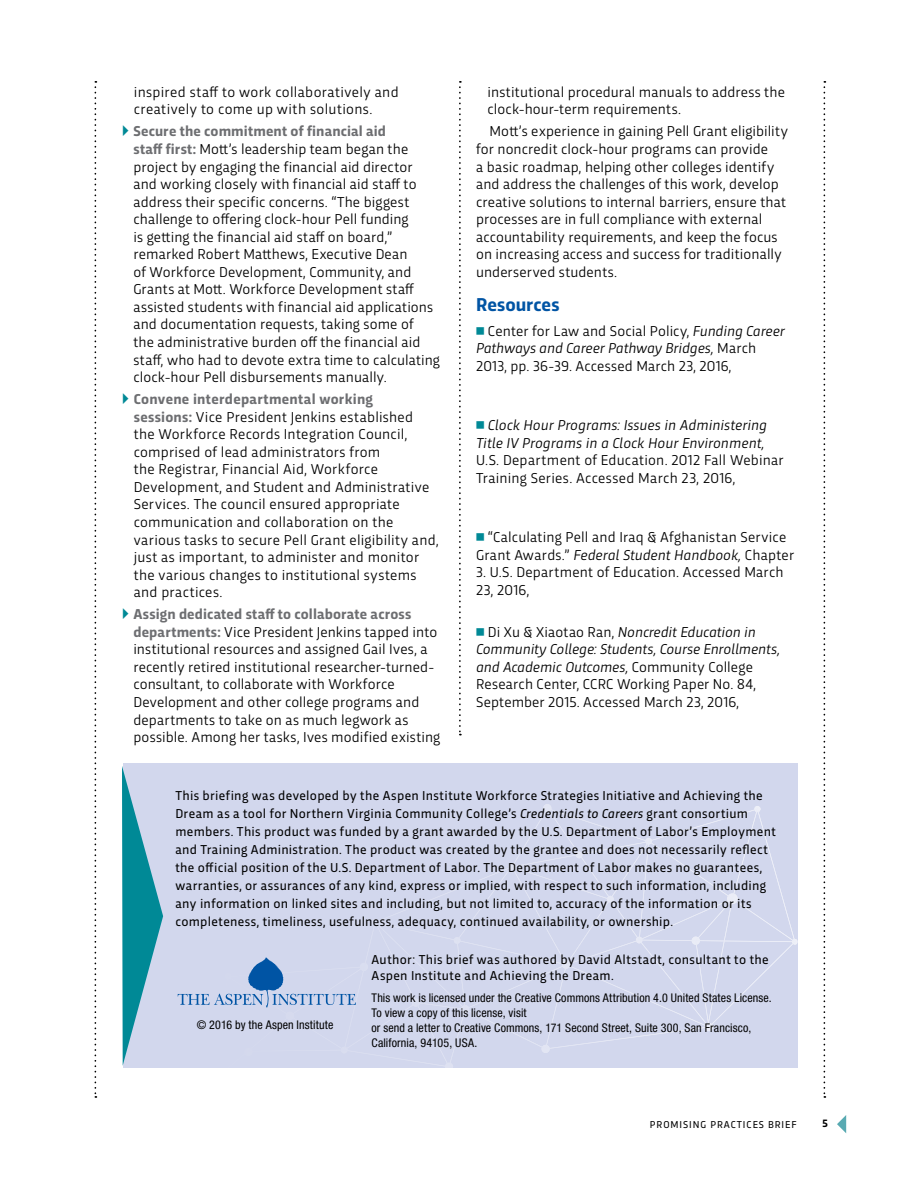
<style>
.page{position:relative;width:918px;height:1188px;background:#fff}
.page>*{position:absolute;margin:0;border:0;box-sizing:border-box;transform-origin:0 0}
.t1{font:700 19.5px "Trasandina";color:#0054a4}
.t2{font:15px/17.5px "Trasandina";letter-spacing:.015em;color:#000}
.t3{font:italic 15px/17.5px "Trasandina";letter-spacing:.01em;color:#000}
.t4{font:13.5px/18px "Trasandina";letter-spacing:.02em;color:#000}
.t5{font:condensed 12px/15px "Helvetica Neue";letter-spacing:.01em;color:#000}
.t6{font:700 11.25px "Trasandina";color:#000}
.t7{font:10.5px "Trasandina";letter-spacing:.09em;color:#000}
.s1{font-weight:700;color:#6d6e71}
.s2{font-family:"Universal Newswith Comm Pi";color:#008996}
.s3{font-style:italic}
.s4{font-family:"Universal Newswith Comm Pi";font-style:normal;color:#008996}
</style>
<div class="page">
<div style="left:123px;top:764px;width:675px;height:304px;background:#d2d7ed"></div>
<svg style="left:122px;top:766px;width:41px;height:300px"></svg>
<svg style="left:178px;top:804px;width:620px;height:264px"></svg>
<svg style="left:459px;top:81px;width:2px;height:654px"></svg>
<svg style="left:95px;top:81px;width:1px;height:1017px"></svg>
<svg style="left:824px;top:81px;width:1px;height:1017px"></svg>
<svg style="left:837px;top:1115px;width:9px;height:18px"></svg>
<p class="t2" style="left:134px;top:82px;width:266px">inspired staff to work collaboratively and creatively to come up with solutions.</p>
<p class="t2" style="left:133px;top:121px;width:308px"><span class="s1">Secure the commitment of financial aid<br>staff first:</span> Mott’s leadership team began the project by engaging the financial aid director<br>and working closely with financial aid staff to address their specific concerns. “The biggest challenge to offering clock-hour Pell funding<br>is getting the financial aid staff on board,” remarked Robert Matthews, Executive Dean<br>of Workforce Development, Community, and Grants at Mott. Workforce Development staff assisted students with financial aid applications and documentation requests, taking some of<br>the administrative burden off the financial aid staff, who had to devote extra time to calculating clock-hour Pell disbursements manually.</p>
<p class="t2" style="left:134px;top:389px;width:306px"><span class="s1">Convene interdepartmental working<br>sessions:</span> Vice President Jenkins established<br>the Workforce Records Integration Council, comprised of lead administrators from<br>the Registrar, Financial Aid, Workforce Development, and Student and Administrative Services. The council ensured appropriate communication and collaboration on the various tasks to secure Pell Grant eligibility and, just as important, to administer and monitor the various changes to institutional systems and practices.</p>
<p class="t2" style="left:133px;top:604px;width:308px"><span class="s1">Assign dedicated staff to collaborate across departments:</span> Vice President Jenkins tapped into institutional resources and assigned Gail Ives, a recently retired institutional researcher-turned&shy;consultant, to collaborate with Workforce Development and other college programs and departments to take on as much legwork as possible. Among her tasks, Ives modified existing</p>
<p class="t2" style="left:488px;top:82px;width:299px">institutional procedural manuals to address the clock-hour-term requirements.</p>
<p class="t2" style="left:476px;top:121px;width:313px;text-indent:14px">Mott’s experience in gaining Pell Grant eligibility for noncredit clock-hour programs can provide<br>a basic roadmap, helping other colleges identify and address the challenges of this work, develop creative solutions to internal barriers, ensure that processes are in full compliance with external accountability requirements, and keep the focus on increasing access and success for traditionally underserved students.</p>
<h1 class="t1" style="left:476px;top:290px;width:85px">Resources</h1>
<p class="t2" style="left:476px;top:321px;width:310px"><span class="s2">n</span> Center for Law and Social Policy, <span class="s3">Funding Career<br>Pathways and Career Pathway Bridges,</span> March<br>2013, pp. 36-39. Accessed March 23, 2016,</p>
<p class="t3" style="left:476px;top:415px;width:292px"><span class="s4">n</span> Clock Hour Programs: Issues in Administering<br>Title IV Programs in a Clock Hour Environment,</p>
<p class="t2" style="left:476px;top:450px;width:309px">U.S. Department of Education. 2012 Fall Webinar<br>Training Series. Accessed March 23, 2016,</p>
<p class="t2" style="left:476px;top:527px;width:320px"><span class="s2">n</span> “Calculating Pell and Iraq &amp; Afghanistan Service<br>Grant Awards.” <span class="s3">Federal Student Handbook,</span> Chapter</p>
<p class="t2" style="left:476px;top:562px;width:309px">3. U.S. Department of Education. Accessed March<br>23, 2016,</p>
<p class="t2" style="left:476px;top:622px;width:305px"><span class="s2">n</span> Di Xu &amp; Xiaotao Ran, <span class="s3">Noncredit Education in Community College: Students, Course Enrollments, and Academic Outcomes,</span> Community College Research Center, CCRC Working Paper No. 84, September 2015. Accessed March 23, 2016,</p>
<p class="t4" style="left:175px;top:785px;width:602px">This briefing was developed by the Aspen Institute Workforce Strategies Initiative and Achieving the Dream as a tool for N orthern Virginia Community College’s <span class="s3">Credentials to Careers</span> grant consortium members. This product was funded by a grant awarded by the U.S. Department of Labor’s Employment and Training Administration. The product was created by the grantee and does not necessarily reflect the official position of the U.S. Department of Labor. The Department of Labor makes no guarantees, warranties, or assurances of any kind, express or implied, with respect to such information, including any information on linked sites and including, but not limited to, accuracy of the information or its completeness, timeliness, usefulness, adequacy, continued availability, or ownership.</p>
<p class="t5" style="left:197px;top:1018px;width:138px">© 2016 by the Aspen Institute</p>
<p class="t4" style="left:372px;top:950px;width:399px;line-height:16.5px">Author: This brief was authored by David Altstadt, consultant to the<br>Aspen Institute and Achieving the Dream.</p>
<p class="t5" style="left:372px;top:990px;width:402px">This work is licensed under the Creative Commons Attribution 4.0 United States License.<br>To view a copy of this license, visit<br>or send a letter to Creative Commons, 171 Second Street, Suite 300, San Francisco, California, 94105, USA.</p>
<p class="t7" style="left:650px;top:1116px;width:148px">Promising Practices Brief</p>
<p class="t6" style="left:822px;top:1115px;width:7px">5</p>
</div>
